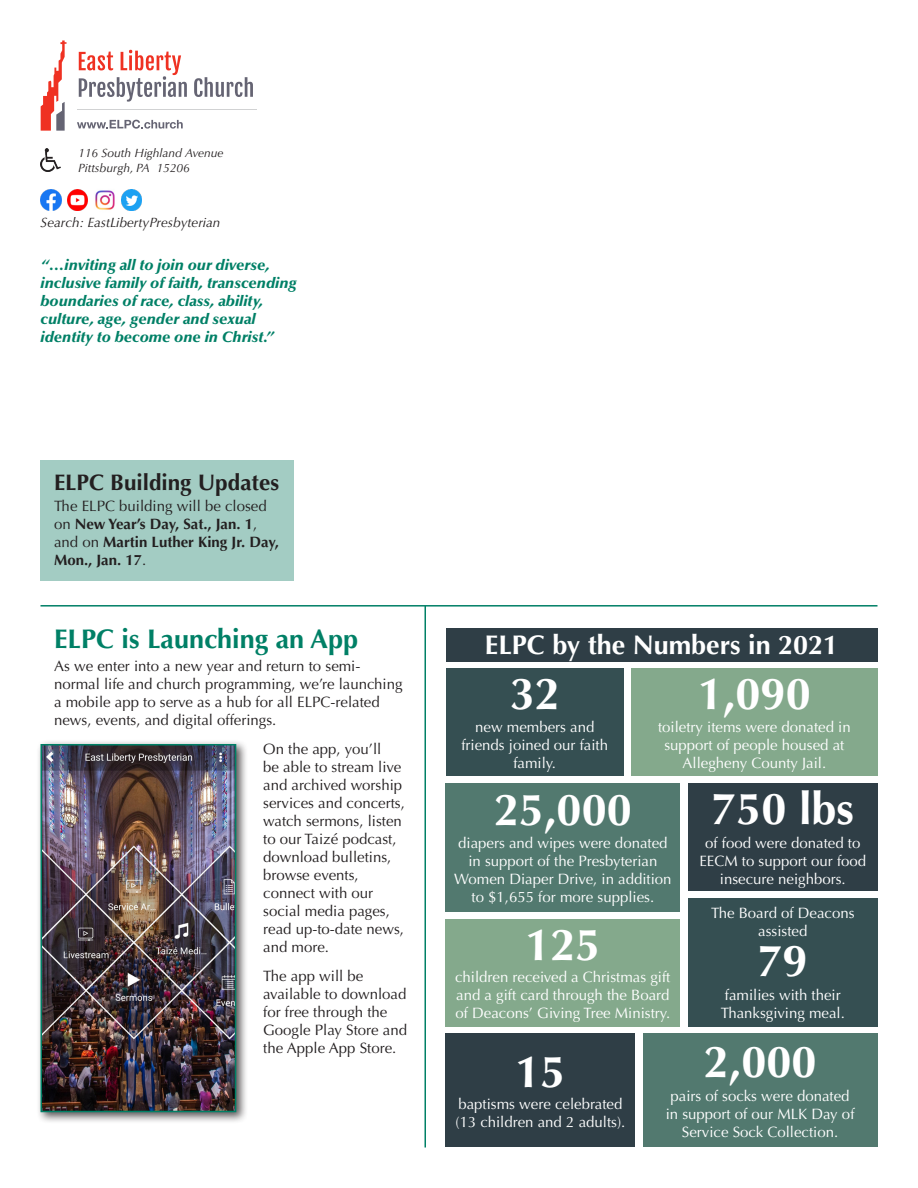
<style>
.page{position:relative;width:918px;height:1188px;background:#fff}
.page>*{position:absolute;margin:0;border:0;box-sizing:border-box;transform-origin:0 0}
.t1{font:700 45px "Optima LT Std";color:#fff}
.t2{font:700 27px "Optima LT Std";color:#fff}
.t3{font:700 27px "Optima LT Std";color:#008066}
.t4{font:700 22.5px "Optima LT Std";color:#231f20}
.t5{font:15px/18px "Optima LT Std";color:#fff;text-align:center}
.t6{font:15px/18px "Optima LT Std";color:#231f20}
.t7{font:italic 900 15px/18px "Optima LT Std";color:#008066}
.t8{font:700 15px/18px "Optima LT Std";color:#231f20}
.t9{font:italic 13.5px "Optima LT Std";color:#231f20}
.t10{font:italic 12px "Optima LT Std";color:#231f20}
.s1{font-weight:400}
</style>
<div class="page">
<hr style="left:40px;top:605px;width:838px;height:2px;background:#008066">
<img style="left:41px;top:148px;width:20px;height:24px">
<svg style="left:79px;top:50px;width:108px;height:52px"></svg>
<svg style="left:194px;top:77px;width:59px;height:20px"></svg>
<svg style="left:41px;top:40px;width:26px;height:91px"></svg>
<hr style="left:77px;top:109px;width:180px;height:1px;background:#d1d2d3">
<svg style="left:77px;top:120px;width:106px;height:9px"></svg>
<img style="left:68px;top:190px;width:20px;height:20px">
<img style="left:41px;top:190px;width:20px;height:20px">
<img style="left:122px;top:190px;width:20px;height:20px">
<hr style="left:424px;top:606px;width:2px;height:542px;background:#008066">
<img style="left:95px;top:190px;width:20px;height:20px">
<div style="left:40px;top:460px;width:254px;height:120px;background:#a3ccc3"></div>
<div style="left:36px;top:740px;width:212px;height:384px;background:#231f20;opacity:.75"></div>
<img style="left:43px;top:747px;width:190px;height:362px">
<div style="left:40px;top:744px;width:196px;height:368px;border:2px solid #008066"></div>
<div style="left:446px;top:668px;width:178px;height:108px;background:#354f52"></div>
<div style="left:631px;top:668px;width:247px;height:108px;background:#84a98c"></div>
<div style="left:446px;top:783px;width:234px;height:128px;background:#52796f"></div>
<div style="left:446px;top:628px;width:432px;height:34px;background:#2f3e46"></div>
<div style="left:688px;top:783px;width:190px;height:108px;background:#2f3e46"></div>
<div style="left:688px;top:898px;width:190px;height:128px;background:#354f52"></div>
<div style="left:446px;top:1034px;width:189px;height:114px;background:#2f3e46"></div>
<div style="left:643px;top:1034px;width:235px;height:114px;background:#52796f"></div>
<div style="left:446px;top:919px;width:234px;height:108px;background:#84a98c"></div>
<p class="t10" style="left:78px;top:146px;width:147px">116 South Highland Avenue</p>
<p class="t10" style="left:78px;top:161px;width:113px">Pittsburgh, PA 15206</p>
<p class="t9" style="left:41px;top:214px;width:181px">Search: EastLibertyPresbyterian</p>
<p class="t7" style="left:40px;top:256px;width:231px">“...inviting all to join our diverse,</p>
<p class="t7" style="left:40px;top:274px;width:258px">inclusive family of faith, transcending boundaries of race, class, ability, culture, age, gender and sexual identity to become one in Christ.”</p>
<p class="t4" style="left:54px;top:469px;width:227px">ELPC Building Updates</p>
<p class="t8" style="left:54px;top:497px;width:226px"><span class="s1">The ELPC building will be closed on</span> New Year’s Day, Sat., Jan. 1<span class="s1">, and on</span> Martin Luther King Jr. Day,<br>Mon., Jan. 17<span class="s1">.</span></p>
<p class="t3" style="left:54px;top:623px;width:306px">ELPC is Launching an App</p>
<p class="t6" style="left:54px;top:657px;width:350px">As we enter into a new year and return to semi&shy;normal life and church programming, we’re launching a mobile app to serve as a hub for all ELPC-related news, events, and digital offerings.</p>
<p class="t6" style="left:263px;top:740px;width:143px">On the app, you’ll<br>be able to stream live and archived worship services and concerts, watch sermons, listen to our Taizé podcast, download bulletins, browse events, connect with our social media pages, read up-to-date news, and more.</p>
<p class="t6" style="left:263px;top:967px;width:145px">The app will be available to download for free through the<br>Google Play Store and the Apple App Store.</p>
<p class="t2" style="left:485px;top:629px;width:355px">ELPC by the Numbers in 2021</p>
<p class="t1" style="left:510px;top:668px;width:52px">32</p>
<p class="t5" style="left:461px;top:719px;width:148px">new members and friends joined our faith family.</p>
<p class="t1" style="left:698px;top:668px;width:114px">1,090</p>
<p class="t5" style="left:658px;top:719px;width:194px">toiletry items were donated in support of people housed at<br>Allegheny County Jail.</p>
<p class="t1" style="left:494px;top:783px;width:139px">25,000</p>
<p class="t5" style="left:454px;top:834px;width:219px">diapers and wipes were donated in support of the Presbyterian<br>Women Diaper Drive, in addition to $1,655 for more supplies.</p>
<p class="t1" style="left:525px;top:918px;width:77px">125</p>
<p class="t5" style="left:455px;top:968px;width:217px;text-align:justify">children received a Christmas gift and a gift card through the Board of Deacons’ Giving Tree Ministry.</p>
<p class="t1" style="left:712px;top:783px;width:144px">750 lbs</p>
<p class="t5" style="left:699px;top:834px;width:168px">of food were donated to<br>EECM to support our food insecure neighbors.</p>
<p class="t5" style="left:711px;top:904px;width:145px">The Board of Deacons assisted</p>
<p class="t1" style="left:758px;top:935px;width:52px">79</p>
<p class="t5" style="left:721px;top:986px;width:126px;text-align:left">families with their<br>Thanksgiving meal.</p>
<p class="t1" style="left:515px;top:1045px;width:52px">15</p>
<p class="t5" style="left:456px;top:1095px;width:171px;text-align:left">baptisms were celebrated (13 children and 2 adults).</p>
<p class="t1" style="left:704px;top:1036px;width:114px">2,000</p>
<p class="t5" style="left:666px;top:1087px;width:190px">pairs of socks were donated in support of our MLK Day of<br>Service Sock Collection.</p>
</div>
